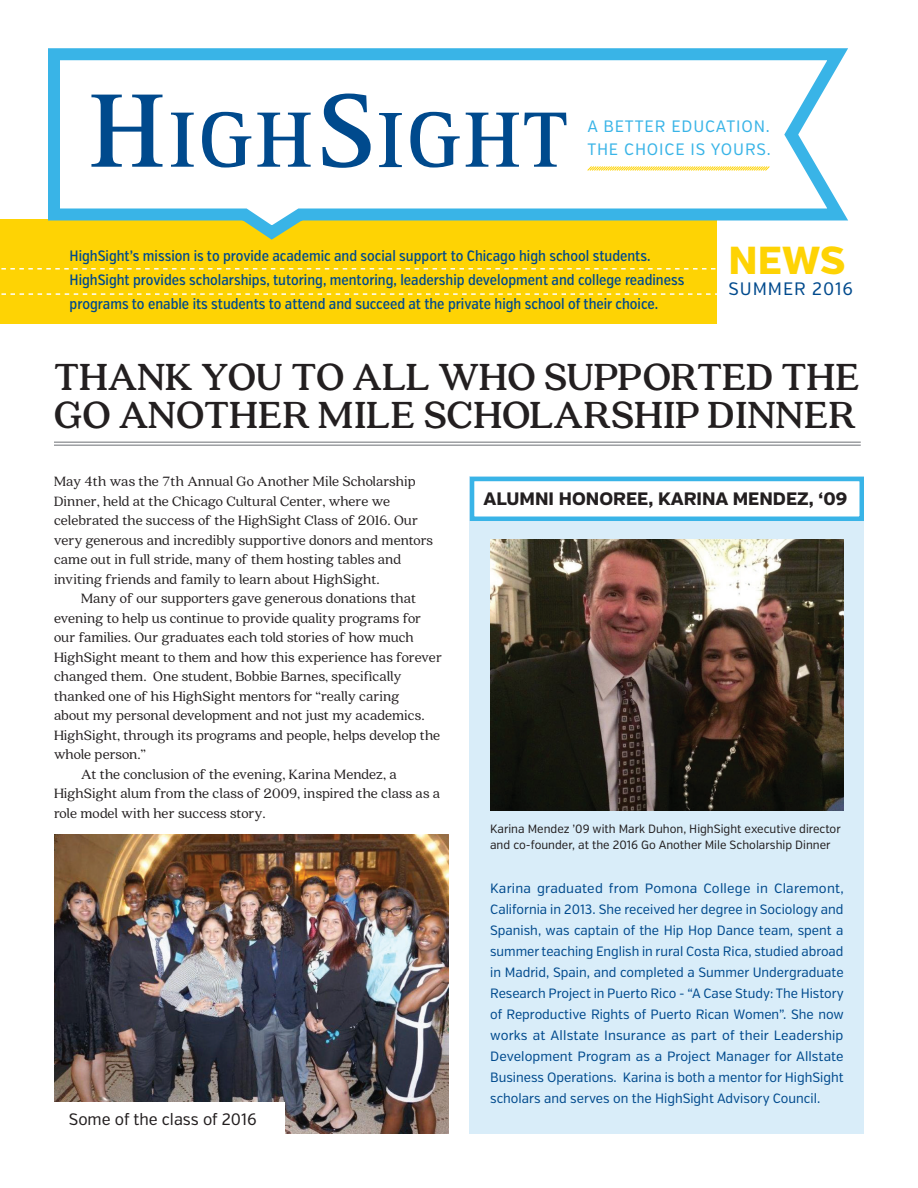
<style>
.page{position:relative;width:918px;height:1188px;background:#fff}
.page>*{position:absolute;margin:0;border:0;box-sizing:border-box;transform-origin:0 0}
.t1{font:700 42px/37.5px "Quincy CF";letter-spacing:-.01em;color:#231f20}
.t2{font:800 39px "Verb";color:#fed304}
.t3{font:800 18px "Verb";color:#231f20}
.t4{font:18px "Verb Cond";letter-spacing:.05em;color:#004a8d}
.t5{font:16.5px "Verb Cond";letter-spacing:.05em;color:#39b4e7}
.t6{font:16.5px "Verb Cond";color:#231f20}
.t7{font:15px/19.5px "Quincy CF";color:#231f20}
.t8{font:500 15px/24px "Verb Ex Cond";color:#004a8d}
.t9{font:13.5px/21px "Verb Cond";color:#004a8d;text-align:justify}
.t10{font:12px/16.5px "Verb Cond";color:#231f20}
</style>
<div class="page">
<div style="left:470px;top:477px;width:394px;height:657px;background:#d9edf9"></div>
<div style="left:470px;top:477px;width:394px;height:44px;background:#fff;border:4px solid #39b4e7"></div>
<div style="left:0;top:219px;width:716px;height:105px;background:#fed304"></div>
<svg style="left:48px;top:48px;width:800px;height:199px"></svg>
<svg style="left:379px;top:113px;width:23px;height:54px"></svg>
<svg style="left:91px;top:95px;width:72px;height:72px"></svg>
<svg style="left:171px;top:113px;width:23px;height:54px"></svg>
<svg style="left:202px;top:112px;width:49px;height:56px"></svg>
<svg style="left:257px;top:113px;width:54px;height:54px"></svg>
<svg style="left:322px;top:94px;width:49px;height:74px"></svg>
<svg style="left:410px;top:112px;width:50px;height:56px"></svg>
<svg style="left:466px;top:113px;width:101px;height:54px"></svg>
<hr style="left:54px;top:441px;width:807px;height:2px;background:#9d9fa2">
<hr style="left:54px;top:444px;width:807px;height:2px;background:#9d9fa2">
<svg style="left:1px;top:268px;width:716px;height:2px"></svg>
<svg style="left:1px;top:293px;width:716px;height:2px"></svg>
<svg style="left:586px;top:165px;width:185px;height:7px"></svg>
<img style="left:490px;top:540px;width:354px;height:270px">
<img style="left:54px;top:834px;width:394px;height:300px">
<div style="left:45px;top:1102px;width:240px;height:45px;background:#fff"></div>
<p class="t5" style="left:587px;top:117px;width:184px">A BETTER EDUCATION.</p>
<p class="t5" style="left:587px;top:139px;width:185px">THE CHOICE IS YOURS.</p>
<p class="t8" style="left:70px;top:244px;width:616px">HighSight’s mission is to provide academic and social support to Chicago high school students.<br>HighSight provides scholarships, tutoring, mentoring, leadership development and college readiness programs to enable its students to attend and succeed at the private high school of their choice.</p>
<p class="t2" style="left:729px;top:237px;width:118px">NEWS</p>
<p class="t4" style="left:729px;top:278px;width:126px">SUMMER 2016</p>
<p class="t1" style="left:54px;top:359px;width:808px">THANK YOU TO ALL WHO SUPPORTED THE<br>GO ANOTHER MILE SCHOLARSHIP DINNER</p>
<p class="t7" style="left:54px;top:471px;width:381px">May 4th was the 7th Annual Go Another Mile Scholarship Dinner, held at the Chicago Cultural Center, where we celebrated the success of the HighSight Class of 2016. Our very generous and incredibly supportive donors and mentors came out in full stride, many of them hosting tables and inviting friends and family to learn about HighSight.</p>
<p class="t7" style="left:54px;top:588px;width:390px;text-indent:27px">Many of our supporters gave generous donations that evening to help us continue to provide quality programs for our families. Our graduates each told stories of how much HighSight meant to them and how this experience has forever changed them. One student, Bobbie Barnes, specifically thanked one of his HighSight mentors for “really caring<br>about my personal development and not just my academics.<br>HighSight, through its programs and people, helps develop the whole person.”</p>
<p class="t7" style="left:54px;top:763px;width:388px;text-indent:27px">At the conclusion of the evening, Karina Mendez, a<br>HighSight alum from the class of 2009, inspired the class as a role model with her success story.</p>
<p class="t6" style="left:69px;top:1109px;width:189px">Some of the class of 2016</p>
<p class="t3" style="left:484px;top:488px;width:365px">ALUMNI HONOREE, KARINA MENDEZ, ‘09</p>
<p class="t10" style="left:490px;top:821px;width:352px">Karina Mendez ’09 with Mark Duhon, HighSight executive director and co-founder, at the 2016 Go Another Mile Scholarship Dinner</p>
<p class="t9" style="left:490px;top:878px;width:355px">Karina graduated from Pomona College in Claremont, California in 2013. She received her degree in Sociology and Spanish, was captain of the Hip Hop Dance team, spent a summer teaching English in rural Costa Rica, studied abroad in Madrid, Spain, and completed a Summer Undergraduate Research Project in Puerto Rico - “A Case Study: The History of Reproductive Rights of Puerto Rican Women”. She now works at Allstate Insurance as part of their Leadership Development Program as a Project Manager for Allstate Business Operations. Karina is both a mentor for HighSight scholars and serves on the HighSight Advisory Council.</p>
</div>
